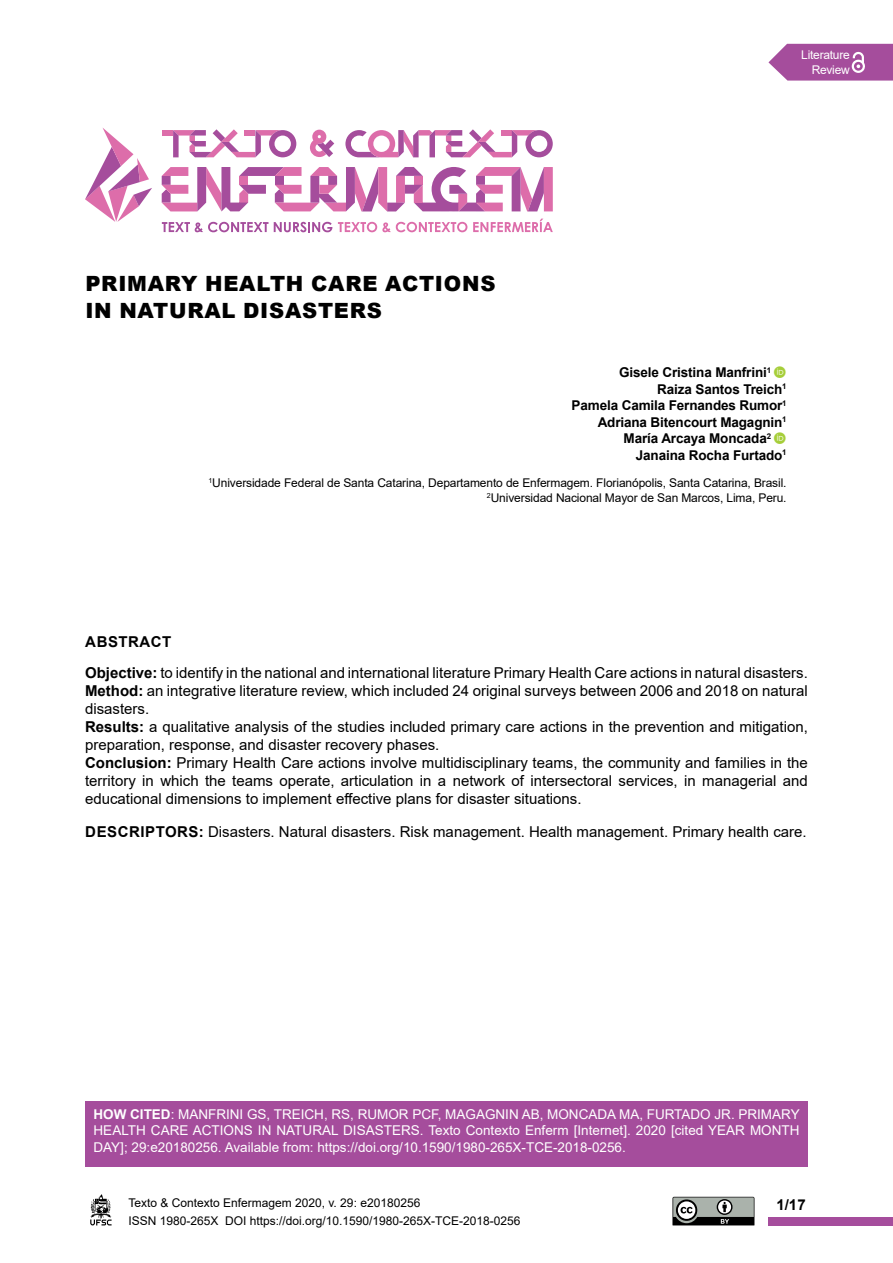
<style>
.page{position:relative;width:893px;height:1263px;background:#fff}
.page>*{position:absolute;margin:0;border:0;box-sizing:border-box;transform-origin:0 0}
.TITULO{font:900 21px/27px "Arial";letter-spacing:.035em;color:#000}
.ABSTRACT2{font:15px/18px "Arial";color:#000}
.DESCRITORES{font:15px "Arial";color:#000}
.ABSTRACT1{font:700 15px "Arial";letter-spacing:.035em;color:#000}
.t1{font:13.5px/16.2px "Arial";color:#fff;text-align:justify}
.AUTOR{font:700 13.5px "Arial";letter-spacing:-.01em;color:#000}
.AFILIACAO{font:12px "Arial";letter-spacing:-.01em;color:#000}
.t2{font:12px/15px "Arial";letter-spacing:-.02em;color:#fff;text-align:right}
.s1{font-weight:700}
</style>
<div class="page">
<div style="left:769px;top:1217px;width:124px;height:8px;background:#a54d9c"></div>
<svg style="left:90px;top:1194px;width:22px;height:31px"></svg>
<svg style="left:162px;top:167px;width:391px;height:45px"></svg>
<div style="left:162px;top:130px;width:11px;height:6px;background:#dd6daa"></div>
<svg style="left:173px;top:129px;width:123px;height:28px"></svg>
<svg style="left:310px;top:129px;width:243px;height:28px"></svg>
<svg style="left:162px;top:222px;width:106px;height:10px"></svg>
<svg style="left:274px;top:222px;width:58px;height:10px"></svg>
<svg style="left:338px;top:222px;width:129px;height:10px"></svg>
<svg style="left:473px;top:219px;width:80px;height:13px"></svg>
<svg style="left:85px;top:128px;width:67px;height:94px"></svg>
<svg style="left:768px;top:44px;width:125px;height:37px;background:#af61a7"></svg>
<svg style="left:672px;top:1197px;width:83px;height:29px;background:#777b78"></svg>
<div style="left:85px;top:1101px;width:723px;height:66px;background:#a54d9c"></div>
<p class="t2" style="left:801px;top:47px;width:50px">Literature<br>Review</p>
<p class="TITULO" style="left:85px;top:270px;width:412px">PRIMARY HEALTH CARE ACTIONS<br>IN NATURAL DISASTERS</p>
<p class="AUTOR" style="left:619px;top:363px;width:153px">Gisele Cristina Manfrini<sup>1</sup></p>
<p class="AUTOR" style="left:657px;top:380px;width:131px">Raiza Santos Treich<sup>1</sup></p>
<p class="AUTOR" style="left:572px;top:396px;width:217px">Pamela Camila Fernandes Rumor<sup>1</sup></p>
<p class="AUTOR" style="left:598px;top:413px;width:190px">Adriana Bitencourt Magagnin<sup>1</sup></p>
<p class="AUTOR" style="left:624px;top:429px;width:149px">María Arcaya Moncada<sup>2</sup></p>
<p class="AUTOR" style="left:636px;top:446px;width:152px">Janaina Rocha Furtado<sup>1</sup></p>
<p class="AFILIACAO" style="left:208px;top:475px;width:580px"><sup>1</sup>Universidade Federal de Santa Catarina, Departamento de Enfermagem. Florianópolis, Santa Catarina, Brasil.</p>
<p class="AFILIACAO" style="left:487px;top:489px;width:301px"><sup>2</sup>Universidad Nacional Mayor de San Marcos, Lima, Peru.</p>
<p class="ABSTRACT1" style="left:85px;top:631px;width:88px">ABSTRACT</p>
<p class="ABSTRACT2" style="left:85px;top:663px;width:724px"><span class="s1">Objective:</span> to identify in the national and international literature Primary Health Care actions in natural disasters.</p>
<p class="ABSTRACT2" style="left:85px;top:681px;width:724px"><span class="s1">Method:</span> an integrative literature review, which included 24 original surveys between 2006 and 2018 on natural disasters.</p>
<p class="ABSTRACT2" style="left:85px;top:717px;width:724px"><span class="s1">Results:</span> a qualitative analysis of the studies included primary care actions in the prevention and mitigation, preparation, response, and disaster recovery phases.</p>
<p class="ABSTRACT2" style="left:85px;top:753px;width:724px;text-align:justify"><span class="s1">Conclusion:</span> Primary Health Care actions involve multidisciplinary teams, the community and families in the territory in which the teams operate, articulation in a network of intersectoral services, in managerial and educational dimensions to implement effective plans for disaster situations.</p>
<p class="DESCRITORES" style="left:85px;top:821px;width:723px"><span class="s1">DESCRIPTORS:</span> Disasters. Natural disasters. Risk management. Health management. Primary health care.</p>
<p class="t1" style="left:94px;top:1106px;width:708px"><span class="s1">HOW CITED</span>: MANFRINI GS, TREICH, RS, RUMOR PCF, MAGAGNIN AB, MONCADA MA, FURTADO JR. PRIMARY HEALTH CARE ACTIONS IN NATURAL DISASTERS. Texto Contexto Enferm [Internet]. 2020 [cited YEAR MONTH DAY]; 29:e20180256. Available from: https://doi.org/10.1590/1980-265X-TCE-2018-0256.</p>
<p class="AFILIACAO" style="left:128px;top:1195px;width:293px">Texto &amp; Contexto Enfermagem 2020, v. 29: e20180256</p>
<p class="AFILIACAO" style="left:128px;top:1213px;width:394px">ISSN 1980-265X DOI https://doi.org/10.1590/1980-265X-TCE-2018-0256</p>
<p class="ABSTRACT1" style="left:776px;top:1194px;width:31px">1/17</p>
</div>
